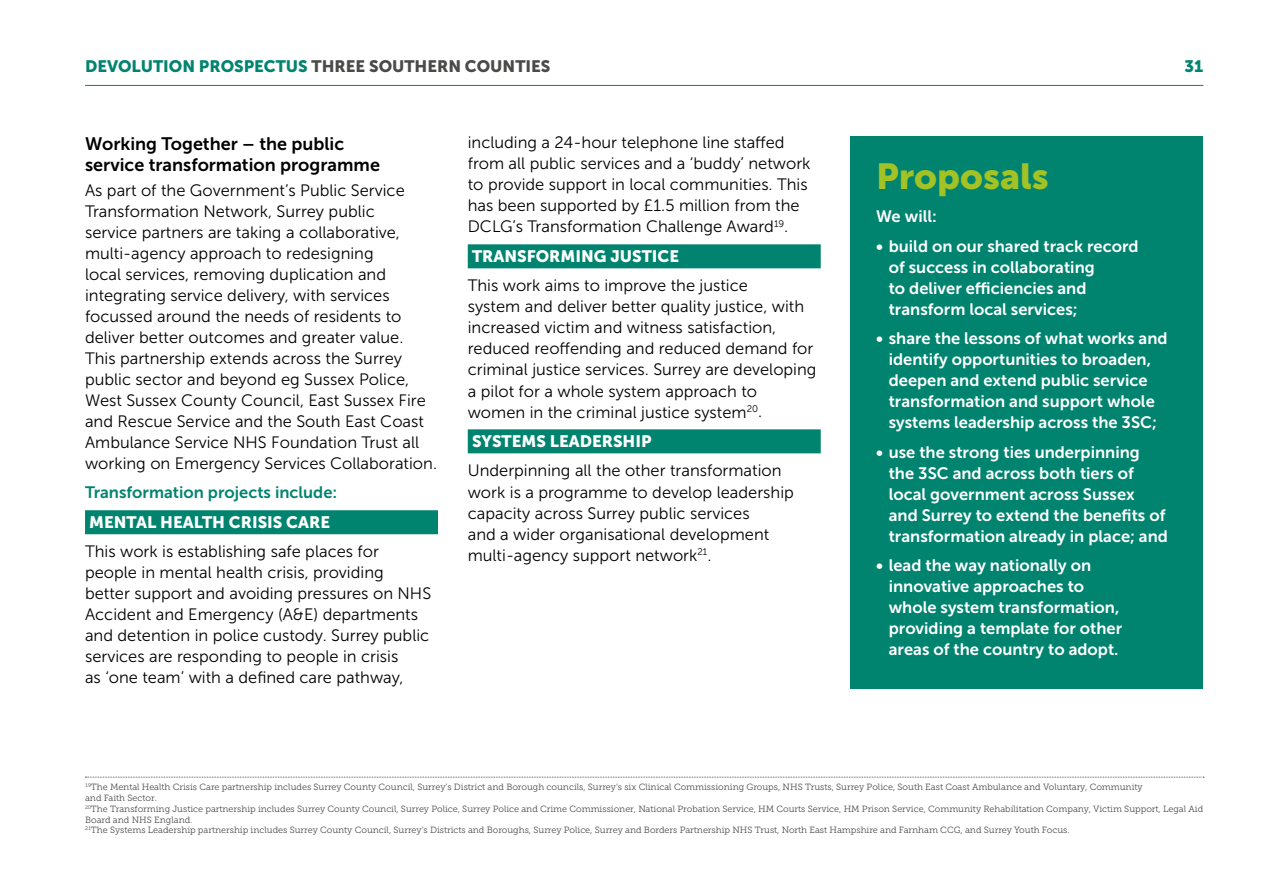
<style>
.page{position:relative;width:1263px;height:893px;background:#fff}
.page>*{position:absolute;margin:0;border:0;box-sizing:border-box;transform-origin:0 0}
.t1{font:36px "Museo Sans 900";color:#a2c226}
.t2{font:18px/21px "Museo Sans 700";color:#000}
.t3{font:16.5px/21px "Museo Sans 300";color:#000}
.t4{font:16.5px/21px "Museo Sans 700";color:#fff}
.t5{font:16.5px "Museo Sans 900";color:#fff}
.t6{font:16.5px "Museo Sans 900";color:#4a4a49}
.t7{font:16.5px "Museo Sans 700";color:#00846f}
.t8{font:16.5px "Museo Sans 900";color:#00846f}
.t9{font:9px/10.8px "Museo Slab 300";color:#4a4a49}
.s1{color:#00846f}
</style>
<div class="page">
<hr style="left:85px;top:85px;width:1118px;height:1px;background:#00846f">
<div style="left:850px;top:136px;width:353px;height:553px;background:#00846f"></div>
<div style="left:85px;top:510px;width:353px;height:24px;background:#00846f"></div>
<div style="left:468px;top:244px;width:353px;height:24px;background:#00846f"></div>
<div style="left:468px;top:429px;width:353px;height:24px;background:#00846f"></div>
<svg style="left:85px;top:777px;width:1119px;height:1px"></svg>
<p class="t6" style="left:85px;top:57px;width:467px"><span class="s1">DEVOLUTION PROSPECTUS</span> THREE SOUTHERN COUNTIES</p>
<p class="t8" style="left:1184px;top:57px;width:20px">31</p>
<p class="t2" style="left:85px;top:133px;width:296px">Working Together – the public service transformation programme</p>
<p class="t3" style="left:85px;top:180px;width:354px">As part of the Government’s Public Service Transformation Network, Surrey public<br>service partners are taking a collaborative, multi-agency approach to redesigning<br>local services, removing duplication and integrating service delivery, with services focussed around the needs of residents to deliver better outcomes and greater value.<br>This partnership extends across the Surrey public sector and beyond eg Sussex Police, West Sussex County Council, East Sussex Fire and Rescue Service and the South East Coast Ambulance Service NHS Foundation Trust all working on Emergency Services Collaboration.</p>
<p class="t7" style="left:85px;top:483px;width:254px">Transformation projects include:</p>
<p class="t5" style="left:89px;top:513px;width:242px">MENTAL HEALTH CRISIS CARE</p>
<p class="t3" style="left:85px;top:541px;width:348px">This work is establishing safe places for people in mental health crisis, providing better support and avoiding pressures on NHS Accident and Emergency (A&amp;E) departments and detention in police custody. Surrey public services are responding to people in crisis<br>as ‘one team’ with a defined care pathway,</p>
<p class="t3" style="left:468px;top:132px;width:344px">including a 24-hour telephone line staffed from all public services and a ‘buddy’ network to provide support in local communities. This has been supported by £1.5 million from the DCLG’s Transformation Challenge Award<sup>19</sup>.</p>
<p class="t5" style="left:472px;top:247px;width:209px">TRANSFORMING JUSTICE</p>
<p class="t3" style="left:468px;top:275px;width:350px">This work aims to improve the justice<br>system and deliver better quality justice, with increased victim and witness satisfaction, reduced reoffending and reduced demand for criminal justice services. Surrey are developing a pilot for a whole system approach to women in the criminal justice system<sup>20</sup>.</p>
<p class="t5" style="left:472px;top:432px;width:181px">SYSTEMS LEADERSHIP</p>
<p class="t3" style="left:468px;top:460px;width:328px">Underpinning all the other transformation work is a programme to develop leadership capacity across Surrey public services<br>and a wider organisational development multi-agency support network<sup>21</sup>.</p>
<h1 class="t1" style="left:876px;top:156px;width:174px">Proposals</h1>
<p class="t4" style="left:876px;top:206px;width:62px">We will:</p>
<p class="t4" style="left:889px;top:236px;width:251px;text-indent:-13px">• build on our shared track record of success in collaborating<br>to deliver efficiencies and transform local services;</p>
<p class="t4" style="left:876px;top:328px;width:293px;text-align:center">• share the lessons of what works and identify opportunities to broaden, deepen and extend public service transformation and support whole systems leadership across the 3SC;</p>
<p class="t4" style="left:889px;top:442px;width:281px;text-indent:-13px">• use the strong ties underpinning the 3SC and across both tiers of local government across Sussex<br>and Surrey to extend the benefits of transformation already in place; and</p>
<p class="t4" style="left:889px;top:555px;width:235px;text-indent:-13px">• lead the way nationally on innovative approaches to whole system transformation, providing a template for other areas of the country to adopt.</p>
<p class="t9" style="left:85px;top:782px;width:1120px"><sup>19</sup>The Mental Health Crisis Care partnership includes Surrey County Council, Surrey’s District and Borough councils, Surrey’s six Clinical Commissioning Groups, NHS Trusts, Surrey Police, South East Coast Ambulance and Voluntary, Community<br>and Faith Sector.<br><sup>20</sup>The Transforming Justice partnership includes Surrey County Council, Surrey Police, Surrey Police and Crime Commissioner, National Probation Service, HM Courts Service, HM Prison Service, Community Rehabilitation Company, Victim Support, Legal Aid Board and NHS England.<br><sup>21</sup>The Systems Leadership partnership includes Surrey County Council, Surrey’s Districts and Boroughs, Surrey Police, Surrey and Borders Partnership NHS Trust, North East Hampshire and Farnham CCG, and Surrey Youth Focus.</p>
</div>
